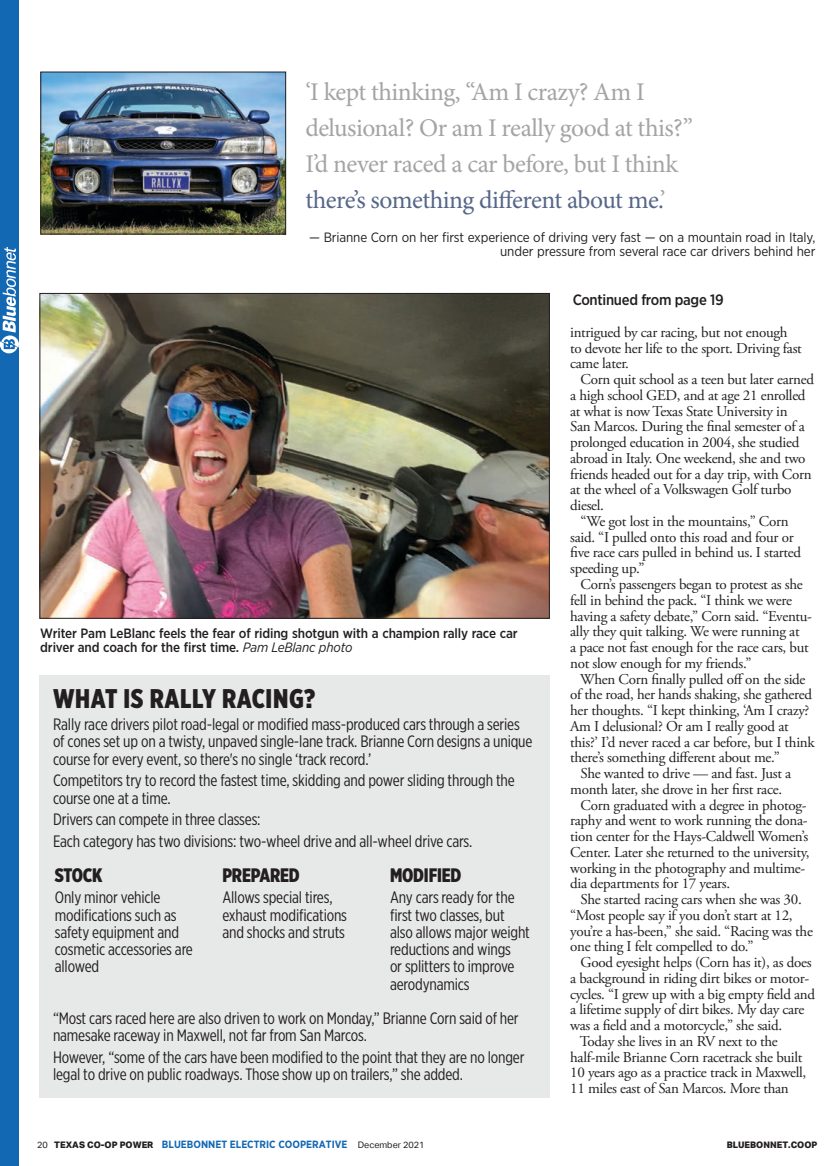
<style>
.page{position:relative;width:829px;height:1166px;background:#fff}
.page>*{position:absolute;margin:0;border:0;box-sizing:border-box;transform-origin:0 0}
.t1{font:900 27px "Gotham X Narrow";letter-spacing:.025em;color:#231f20}
.t2{font:25.5px/36px "Minion Pro";letter-spacing:-.02em;color:#a6a3a3}
.t3{font:900 19.5px "Gotham X Narrow";letter-spacing:-.01em;color:#231f20}
.t4{font:16.5px/17.2px "Gotham X Narrow";letter-spacing:-.01em;color:#231f20}
.t5{font:15px/15.8px "Adobe Garamond Pro";letter-spacing:-.02em;color:#231f20}
.t6{font:500 15px "Gotham Narrow";letter-spacing:-.02em;color:#231f20}
.t7{font:13.5px/13.5px "Gotham Narrow";letter-spacing:-.01em;color:#231f20;text-align:right}
.t8{font:500 13.5px/13.5px "Gotham Narrow";letter-spacing:-.01em;color:#231f20}
.t9{font:700 10.5px "Gotham Narrow";color:#1368b3}
.t10{font:800 9px "Aktiv Grotesk";color:#231f20}
.s1{color:#566789}
.s2{font-weight:400;font-style:italic}
.s3{font-family:"Aktiv Grotesk";font-weight:400;font-size:9px;color:#231f20}
.s4{font-family:"Aktiv Grotesk";font-weight:800;font-size:9px;color:#231f20}
</style>
<div class="page">
<div style="left:0;top:0;width:19px;height:1166px;background:#1368b3"></div>
<svg style="left:0;top:247px;width:19px;height:106px"></svg>
<div style="left:39px;top:675px;width:510px;height:422px;background:#e7e8e8"></div>
<img style="left:42px;top:74px;width:242px;height:158px">
<div style="left:40px;top:72px;width:246px;height:162px;border:1px solid #231f20"></div>
<img style="left:41px;top:295px;width:506px;height:322px">
<div style="left:39px;top:293px;width:510px;height:326px;border:1px solid #231f20"></div>
<h2 class="t2" style="left:305px;top:74px;width:389px">‘I kept thinking, “Am I crazy? Am I delusional? Or am I really good at this?” I’d never raced a car before, but I think <span class="s1">there’s something different about me.</span>’</h2>
<p class="t7" style="left:309px;top:230px;width:507px">— Brianne Corn on her first experience of driving very fast — on a mountain road in Italy, under pressure from several race car drivers behind her</p>
<p class="t8" style="left:40px;top:627px;width:479px">Writer Pam LeBlanc feels the fear of riding shotgun with a champion rally race car driver and coach for the first time. <span class="s2">Pam LeBlanc photo</span></p>
<h1 class="t1" style="left:53px;top:682px;width:264px">WHAT IS RALLY RACING?</h1>
<p class="t4" style="left:53px;top:715px;width:481px">Rally race drivers pilot road-legal or modified mass-produced cars through a series of cones set up on a twisty, unpaved single-lane track. Brianne Corn designs a unique course for every event, so there's no single ‘track record.’</p>
<p class="t4" style="left:53px;top:771px;width:463px">Competitors try to record the fastest time, skidding and power sliding through the course one at a time.</p>
<p class="t4" style="left:53px;top:808px;width:421px;line-height:21.8px">Drivers can compete in three classes:<br>Each category has two divisions: two-wheel drive and all-wheel drive cars.</p>
<h3 class="t3" style="left:55px;top:862px;width:49px">STOCK</h3>
<p class="t4" style="left:55px;top:888px;width:139px">Only minor vehicle modifications such as safety equipment and cosmetic accessories are allowed</p>
<h3 class="t3" style="left:222px;top:862px;width:79px">PREPARED</h3>
<p class="t4" style="left:222px;top:888px;width:126px">Allows special tires, exhaust modifications and shocks and struts</p>
<h3 class="t3" style="left:390px;top:862px;width:73px">MODIFIED</h3>
<p class="t4" style="left:390px;top:888px;width:141px">Any cars ready for the first two classes, but also allows major weight reductions and wings<br>or splitters to improve aerodynamics</p>
<p class="t4" style="left:53px;top:1009px;width:467px">“Most cars raced here are also driven to work on Monday,” Brianne Corn said of her namesake raceway in Maxwell, not far from San Marcos.</p>
<p class="t4" style="left:53px;top:1048px;width:472px">However, “some of the cars have been modified to the point that they are no longer legal to drive on public roadways. Those show up on trailers,” she added.</p>
<p class="t6" style="left:572px;top:290px;width:152px">Continued from page 19</p>
<p class="t5" style="left:570px;top:325px;width:233px">intrigued by car racing, but not enough to devote her life to the sport. Driving fast came later.</p>
<p class="t5" style="left:580px;top:372px;width:235px">Corn quit school as a teen but later earned</p>
<p class="t5" style="left:570px;top:388px;width:237px">a high school GED, and at age 21 enrolled</p>
<p class="t5" style="left:570px;top:403px;width:219px">at what is now Texas State University in</p>
<p class="t5" style="left:570px;top:419px;width:236px">San Marcos. During the final semester of a</p>
<p class="t5" style="left:570px;top:435px;width:231px">prolonged education in 2004, she studied</p>
<p class="t5" style="left:570px;top:451px;width:237px">abroad in Italy. One weekend, she and two</p>
<p class="t5" style="left:570px;top:466px;width:243px">friends headed out for a day trip, with Corn</p>
<p class="t5" style="left:570px;top:482px;width:223px">at the wheel of a Volkswagen Golf turbo</p>
<p class="t5" style="left:570px;top:498px;width:35px">diesel.</p>
<p class="t5" style="left:580px;top:514px;width:209px">“We got lost in the mountains,” Corn</p>
<p class="t5" style="left:570px;top:529px;width:225px">said. “I pulled onto this road and four or</p>
<p class="t5" style="left:570px;top:545px;width:232px">five race cars pulled in behind us. I started</p>
<p class="t5" style="left:570px;top:561px;width:76px">speeding up.”</p>
<p class="t5" style="left:580px;top:577px;width:223px">Corn’s passengers began to protest as she</p>
<p class="t5" style="left:570px;top:592px;width:223px">fell in behind the pack. “I think we were</p>
<p class="t5" style="left:570px;top:608px;width:243px">having a safety debate,” Corn said. “Eventu-</p>
<p class="t5" style="left:570px;top:624px;width:231px">ally they quit talking. We were running at</p>
<p class="t5" style="left:570px;top:640px;width:240px">a pace not fast enough for the race cars, but</p>
<p class="t5" style="left:570px;top:655px;width:183px">not slow enough for my friends.”</p>
<p class="t5" style="left:580px;top:671px;width:227px">When Corn finally pulled off on the side</p>
<p class="t5" style="left:570px;top:687px;width:243px">of the road, her hands shaking, she gathered</p>
<p class="t5" style="left:570px;top:703px;width:241px">her thoughts. “I kept thinking, ‘Am I crazy?</p>
<p class="t5" style="left:570px;top:718px;width:220px">Am I delusional? Or am I really good at</p>
<p class="t5" style="left:570px;top:734px;width:246px">this?’ I’d never raced a car before, but I think</p>
<p class="t5" style="left:570px;top:750px;width:211px">there’s something different about me.”</p>
<p class="t5" style="left:580px;top:766px;width:212px">She wanted to drive — and fast. Just a</p>
<p class="t5" style="left:570px;top:781px;width:213px">month later, she drove in her first race.</p>
<p class="t5" style="left:580px;top:797px;width:227px">Corn graduated with a degree in photog-</p>
<p class="t5" style="left:570px;top:813px;width:239px">raphy and went to work running the dona-</p>
<p class="t5" style="left:570px;top:829px;width:239px">tion center for the Hays-Caldwell Women’s</p>
<p class="t5" style="left:570px;top:844px;width:241px">Center. Later she returned to the university,</p>
<p class="t5" style="left:570px;top:860px;width:236px">working in the photography and multime-</p>
<p class="t5" style="left:570px;top:876px;width:161px">dia departments for 17 years.</p>
<p class="t5" style="left:580px;top:892px;width:223px">She started racing cars when she was 30.</p>
<p class="t5" style="left:570px;top:907px;width:224px">“Most people say if you don’t start at 12,</p>
<p class="t5" style="left:570px;top:923px;width:244px">you’re a has-been,” she said. “Racing was the</p>
<p class="t5" style="left:570px;top:939px;width:185px">one thing I felt compelled to do.”</p>
<p class="t5" style="left:580px;top:955px;width:232px">Good eyesight helps (Corn has it), as does</p>
<p class="t5" style="left:570px;top:970px;width:240px">a background in riding dirt bikes or motor-</p>
<p class="t5" style="left:570px;top:986px;width:246px">cycles. “I grew up with a big empty field and</p>
<p class="t5" style="left:570px;top:1002px;width:236px">a lifetime supply of dirt bikes. My day care</p>
<p class="t5" style="left:570px;top:1018px;width:213px">was a field and a motorcycle,” she said.</p>
<p class="t5" style="left:579px;top:1033px;width:199px">Today she lives in an RV next to the</p>
<p class="t5" style="left:570px;top:1049px;width:234px">half-mile Brianne Corn racetrack she built</p>
<p class="t5" style="left:570px;top:1065px;width:238px">10 years ago as a practice track in Maxwell,</p>
<p class="t5" style="left:570px;top:1081px;width:220px">11 miles east of San Marcos. More than</p>
<p class="t9" style="left:37px;top:1137px;width:389px"><span class="s3">20</span> <span class="s4">TEXAS CO-OP POWER</span> BLUEBONNET ELECTRIC COOPERATIVE <span class="s3">December 2021</span></p>
<p class="t10" style="left:726px;top:1139px;width:92px">BLUEBONNET.COOP</p>
</div>
